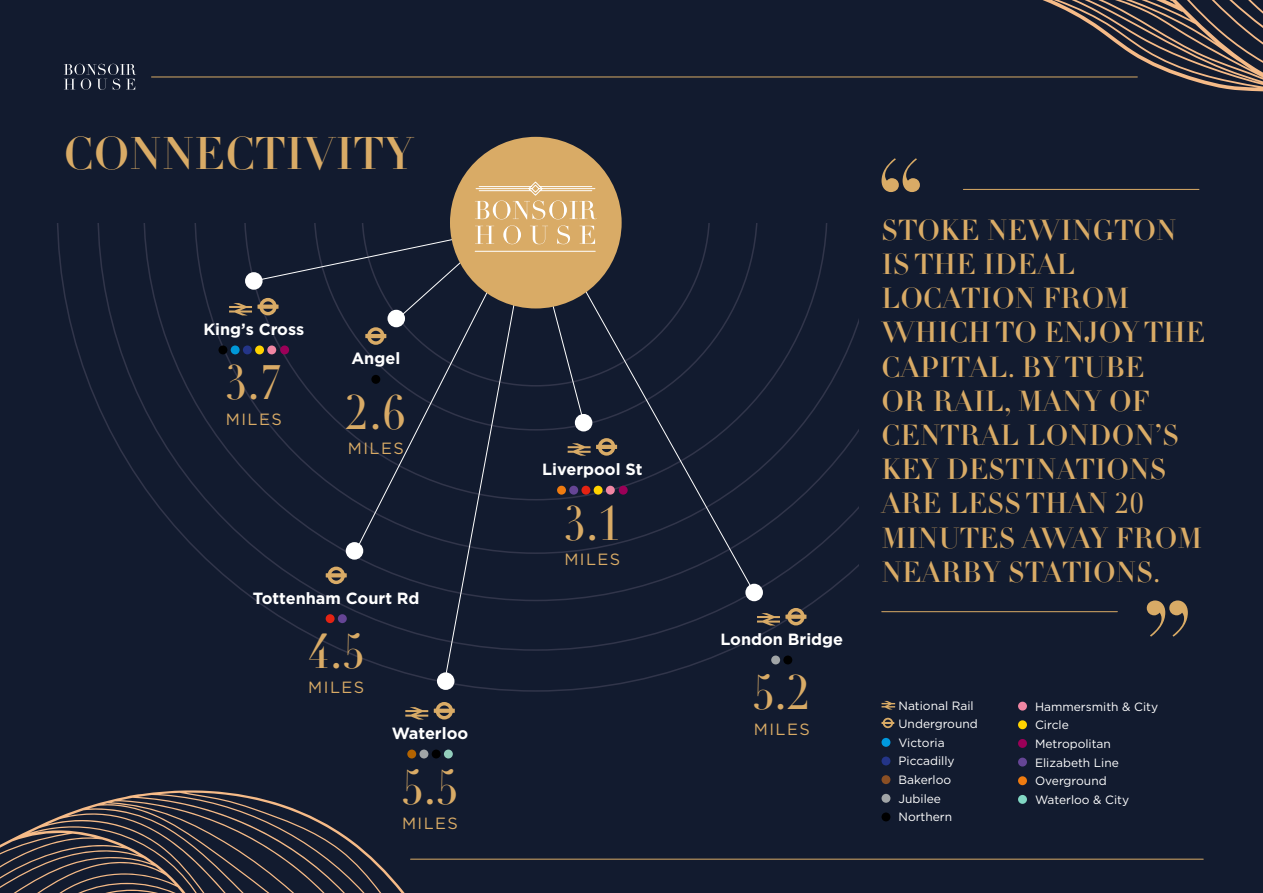
<style>
.page{position:relative;width:1263px;height:893px;background:#121b2f}
.page>*{position:absolute;margin:0;border:0;box-sizing:border-box;transform-origin:0 0}
.t1{font:48px "Didot LT Pro Headline";color:#d9ab66}
.t2{font:45px "Didot LT Pro Headline";color:#d9ab66}
.t3{font:28.5px/34.2px "Didot LT Pro Headline";color:#d9ab66}
.t4{font:700 16.2px "Gotham";color:#fff}
.t5{font:16.2px "Gotham";letter-spacing:.09em;color:#d9ab66}
.t6{font:12px/18.6px "Gotham";color:#fff}
</style>
<div class="page">
<svg style="left:57px;top:223px;width:802px;height:469px"></svg>
<div style="left:218px;top:345px;width:9px;height:9px;background:#000;border-radius:50%"></div>
<div style="left:745px;top:584px;width:18px;height:17px;background:#fff;border-radius:50%"></div>
<svg style="left:757px;top:613px;width:23px;height:12px"></svg>
<svg style="left:787px;top:608px;width:18px;height:17px"></svg>
<svg style="left:785px;top:615px;width:21px;height:4px"></svg>
<div style="left:771px;top:655px;width:9px;height:9px;background:#a1a5a7;border-radius:50%"></div>
<div style="left:783px;top:655px;width:9px;height:9px;background:#000;border-radius:50%"></div>
<div style="left:437px;top:672px;width:17px;height:18px;background:#fff;border-radius:50%"></div>
<svg style="left:405px;top:707px;width:23px;height:12px"></svg>
<svg style="left:435px;top:702px;width:18px;height:17px"></svg>
<svg style="left:434px;top:709px;width:21px;height:4px"></svg>
<div style="left:407px;top:749px;width:9px;height:9px;background:#b36300;border-radius:50%"></div>
<div style="left:419px;top:749px;width:9px;height:9px;background:#a1a5a7;border-radius:50%"></div>
<div style="left:432px;top:749px;width:9px;height:9px;background:#000;border-radius:50%"></div>
<div style="left:444px;top:749px;width:9px;height:9px;background:#93cebd;border-radius:50%"></div>
<svg style="left:1042px;top:0;width:221px;height:91px"></svg>
<svg style="left:0;top:790px;width:269px;height:103px"></svg>
<svg style="left:64px;top:64px;width:72px;height:26px"></svg>
<hr style="left:151px;top:77px;width:986px;height:1px;background:#d9ab66">
<svg style="left:615px;top:223px;width:139px;height:369px"></svg>
<hr style="left:411px;top:859px;width:792px;height:1px;background:#d9ab66">
<div style="left:450px;top:137px;width:172px;height:171px;background:#d9ab66;border-radius:50%"></div>
<svg style="left:229px;top:225px;width:386px;height:455px"></svg>
<hr style="left:475px;top:251px;width:120px;height:1px;background:#fff">
<svg style="left:475px;top:181px;width:122px;height:38px"></svg>
<hr style="left:963px;top:189px;width:236px;height:1px;background:#d9ab66">
<hr style="left:882px;top:611px;width:235px;height:1px;background:#d9ab66">
<svg style="left:1147px;top:600px;width:41px;height:37px"></svg>
<svg style="left:881px;top:158px;width:39px;height:34px"></svg>
<svg style="left:881px;top:701px;width:14px;height:8px"></svg>
<svg style="left:881px;top:718px;width:13px;height:10px"></svg>
<div style="left:881px;top:738px;width:9px;height:9px;background:#0099de;border-radius:50%"></div>
<div style="left:881px;top:756px;width:9px;height:9px;background:#243588;border-radius:50%"></div>
<div style="left:881px;top:775px;width:9px;height:9px;background:#8a4f24;border-radius:50%"></div>
<div style="left:881px;top:794px;width:9px;height:9px;background:#a1a5a7;border-radius:50%"></div>
<div style="left:881px;top:812px;width:9px;height:9px;background:#000;border-radius:50%"></div>
<div style="left:1018px;top:702px;width:9px;height:9px;background:#f086a3;border-radius:50%"></div>
<div style="left:1018px;top:720px;width:9px;height:9px;background:#ffd300;border-radius:50%"></div>
<div style="left:1018px;top:739px;width:9px;height:9px;background:#9b0058;border-radius:50%"></div>
<div style="left:1018px;top:758px;width:9px;height:8px;background:#654595;border-radius:50%"></div>
<div style="left:1018px;top:776px;width:9px;height:9px;background:#ef7b10;border-radius:50%"></div>
<div style="left:1018px;top:795px;width:9px;height:9px;background:#82d8c4;border-radius:50%"></div>
<h2 class="t2" style="left:64px;top:125px;width:352px">CONNECTIVITY</h2>
<p class="t4" style="left:203px;top:318px;width:102px">King’s Cross</p>
<h1 class="t1" style="left:226px;top:353px;width:57px">3.7</h1>
<p class="t5" style="left:226px;top:409px;width:57px">MILES</p>
<p class="t4" style="left:351px;top:348px;width:50px">Angel</p>
<h1 class="t1" style="left:346px;top:382px;width:62px">2.6</h1>
<p class="t5" style="left:348px;top:438px;width:57px">MILES</p>
<p class="t4" style="left:253px;top:587px;width:168px">Tottenham Court Rd</p>
<h1 class="t1" style="left:308px;top:622px;width:58px">4.5</h1>
<p class="t5" style="left:308px;top:677px;width:57px">MILES</p>
<p class="t4" style="left:542px;top:459px;width:102px">Liverpool St</p>
<h1 class="t1" style="left:565px;top:493px;width:57px">3.1</h1>
<p class="t5" style="left:564px;top:549px;width:57px">MILES</p>
<p class="t4" style="left:720px;top:628px;width:124px">London Bridge</p>
<h1 class="t1" style="left:752px;top:663px;width:60px">5.2</h1>
<p class="t4" style="left:392px;top:722px;width:78px">Waterloo</p>
<p class="t5" style="left:754px;top:719px;width:57px">MILES</p>
<h1 class="t1" style="left:402px;top:757px;width:58px">5.5</h1>
<p class="t5" style="left:402px;top:813px;width:57px">MILES</p>
<p class="t3" style="left:881px;top:213px;width:325px">STOKE NEWINGTON<br>IS THE IDEAL<br>LOCATION FROM<br>WHICH TO ENJOY THE<br>CAPITAL. BY TUBE<br>OR RAIL, MANY OF<br>CENTRAL LONDON’S<br>KEY DESTINATIONS<br>ARE LESS THAN 20<br>MINUTES AWAY FROM<br>NEARBY STATIONS.</p>
<p class="t6" style="left:898px;top:696px;width:81px">National Rail<br>Underground<br>Victoria<br>Piccadilly<br>Bakerloo<br>Jubilee<br>Northern</p>
<p class="t6" style="left:1035px;top:697px;width:125px">Hammersmith &amp; City<br>Circle<br>Metropolitan<br>Elizabeth Line<br>Overground<br>Waterloo &amp; City</p>
</div>
